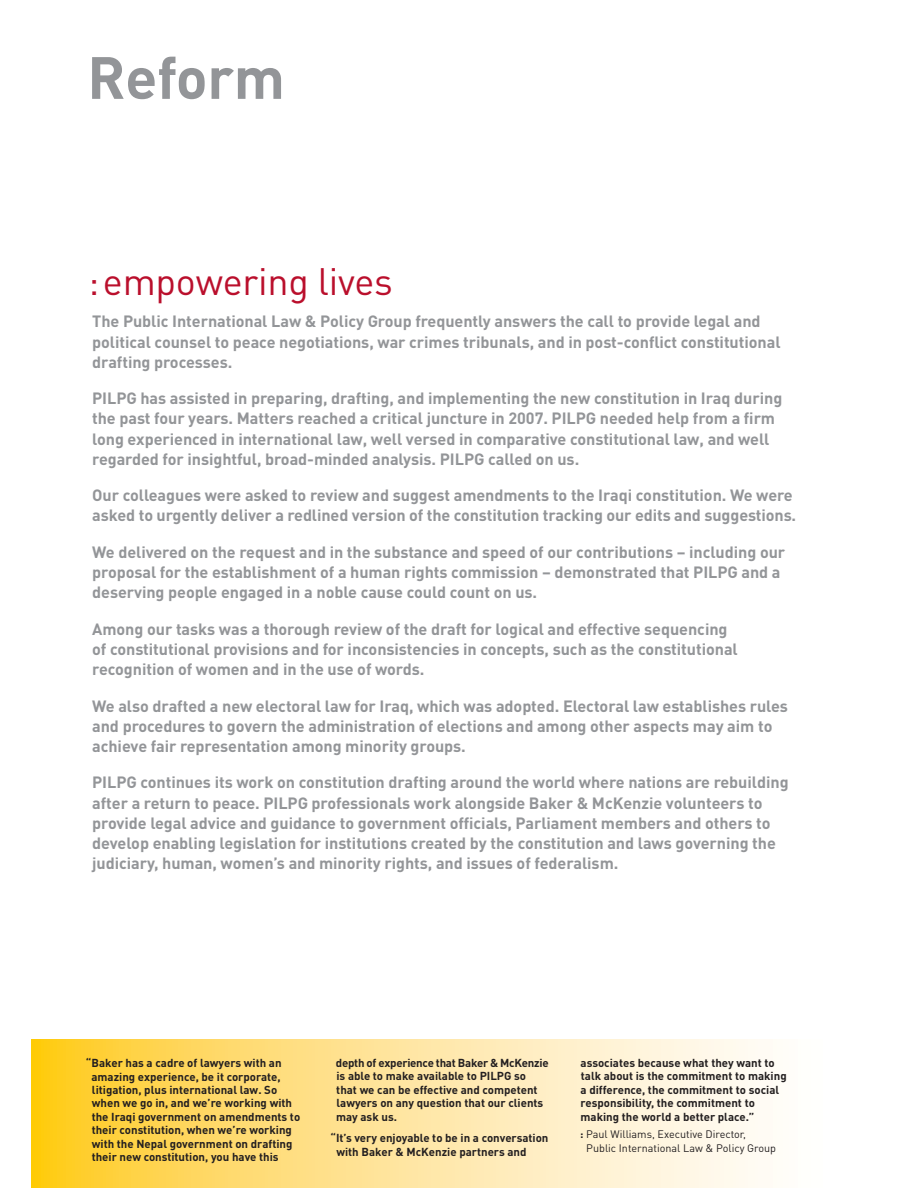
<style>
.page{position:relative;width:918px;height:1188px;background:#fff}
.page>*{position:absolute;margin:0;border:0;box-sizing:border-box;transform-origin:0 0}
.t1{font:700 58.65px "DINOT";letter-spacing:-.005em;color:#939598}
.t2{font:37.8px "DINOT";letter-spacing:-.005em;color:#ba0f2c}
.t3{font:700 16.2px/20.2px "DINOT";letter-spacing:-.005em;color:#939598}
.t4{font:700 11.4px/13.5px "DINOT";color:#231f20}
.t5{font:10.8px/13.5px "DINOT";color:#231f20}
.s1{font-weight:700}
</style>
<div class="page">
<svg style="left:32px;top:1040px;width:738px;height:148px;background:#ffe496"></svg>
<hr style="left:31px;top:1040px;width:1px;height:148px;background:#ffcb04">
<h1 class="t1" style="left:87px;top:56px;width:199px">Reform</h1>
<h2 class="t2" style="left:88px;top:267px;width:306px">:empowering lives</h2>
<p class="t3" style="left:92px;top:313px;width:690px">The Public International Law &amp; Policy Group frequently answers the call to provide legal and political counsel to peace negotiations, war crimes tribunals, and in post-conflict constitutional drafting processes.</p>
<p class="t3" style="left:92px;top:390px;width:692px">PILPG has assisted in preparing, drafting, and implementing the new constitution in Iraq during the past four years. Matters reached a critical juncture in 2007. PILPG needed help from a firm long experienced in international law, well versed in comparative constitutional law, and well regarded for insightful, broad-minded analysis. PILPG called on us.</p>
<p class="t3" style="left:92px;top:487px;width:706px">Our colleagues were asked to review and suggest amendments to the Iraqi constitution. We were asked to urgently deliver a redlined version of the constitution tracking our edits and suggestions.</p>
<p class="t3" style="left:92px;top:543px;width:695px">We delivered on the request and in the substance and speed of our contributions – including our proposal for the establishment of a human rights commission – demonstrated that PILPG and a deserving people engaged in a noble cause could count on us.</p>
<p class="t3" style="left:92px;top:620px;width:647px">Among our tasks was a thorough review of the draft for logical and effective sequencing of constitutional provisions and for inconsistencies in concepts, such as the constitutional recognition of women and in the use of words.</p>
<p class="t3" style="left:92px;top:697px;width:697px">We also drafted a new electoral law for Iraq, which was adopted. Electoral law establishes rules and procedures to govern the administration of elections and among other aspects may aim to achieve fair representation among minority groups.</p>
<p class="t3" style="left:92px;top:774px;width:698px">PILPG continues its work on constitution drafting around the world where nations are rebuilding after a return to peace. PILPG professionals work alongside Baker &amp; McKenzie volunteers to provide legal advice and guidance to government officials, Parliament members and others to develop enabling legislation for institutions created by the constitution and laws governing the judiciary, human, women’s and minority rights, and issues of federalism.</p>
<p class="t4" style="left:91px;top:1057px;width:210px;text-indent:-6px">“Baker has a cadre of lawyers with an amazing experience, be it corporate, litigation, plus international law. So when we go in, and we’re working with the Iraqi government on amendments to their constitution, when we’re working with the Nepal government on drafting their new constitution, you have this</p>
<p class="t4" style="left:336px;top:1057px;width:214px">depth of experience that Baker &amp; McKenzie is able to make available to PILPG so that we can be effective and competent lawyers on any question that our clients may ask us.</p>
<p class="t4" style="left:336px;top:1133px;width:214px;text-indent:-6px">“It’s very enjoyable to be in a conversation with Baker &amp; McKenzie partners and</p>
<p class="t4" style="left:581px;top:1057px;width:208px">associates because what they want to talk about is the commitment to making a difference, the commitment to social responsibility, the commitment to making the world a better place.”</p>
<p class="t5" style="left:586px;top:1129px;width:191px;text-indent:-6px"><span class="s1">:</span> Paul Williams, Executive Director,<br>Public International Law &amp; Policy Group</p>
</div>
